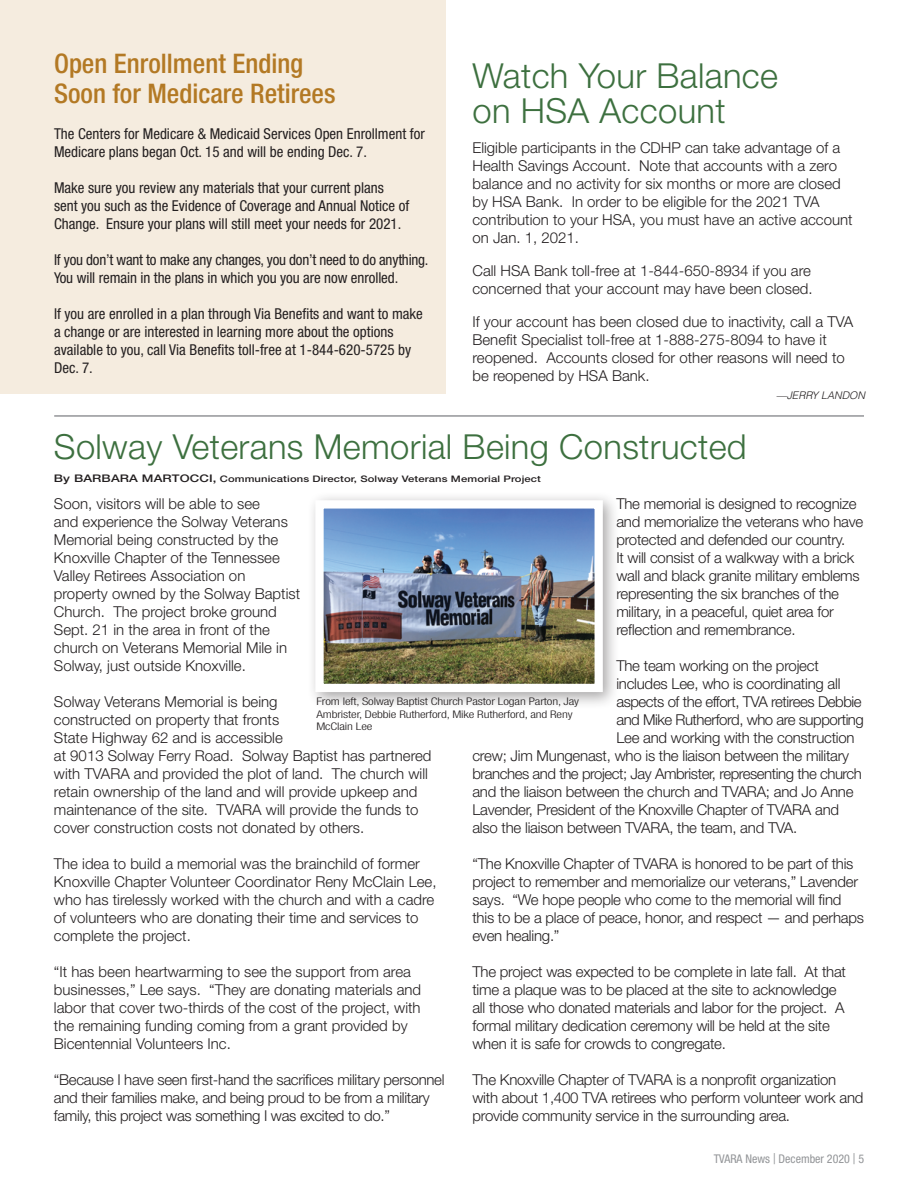
<style>
.page{position:relative;width:918px;height:1188px;background:#fff}
.page>*{position:absolute;margin:0;border:0;box-sizing:border-box;transform-origin:0 0}
.t1{font:300 34.5px/35.4px "Helvetica Neue LT Std";letter-spacing:.01em;color:#3d703f}
.t2{font:500 condensed 27px/29.4px "Helvetica Neue LT Std";color:#b37924}
.t3{font:300 15px/18px "Helvetica Neue LT Std";color:#231f20}
.t4{font:condensed 15px/18px "Helvetica Neue";color:#231f20}
.t5{font:300 15px/18px "Helvetica Neue LT Std";letter-spacing:-.02em;color:#231f20}
.t6{font:300 15px "Helvetica Neue LT Std";letter-spacing:-.03em;color:#231f20}
.t7{font:condensed 12px "Helvetica Neue LT Std";color:#939598}
.t8{font:300 condensed 10.5px/12.6px "Helvetica Neue LT Std";letter-spacing:-.01em;color:#231f20;scale:1.25 1}
.t9{font:italic 300 10.5px "Helvetica";color:#231f20}
.t10{font:500 9px "Helvetica Neue LT Std";letter-spacing:.01em;color:#231f20;scale:1.25 1}
.s1{font-size:10.5px}
.s2{font-size:15px}
</style>
<div class="page">
<div style="left:0;top:0;width:446px;height:393px;background:#f5ecdf"></div>
<hr style="left:54px;top:415px;width:810px;height:2px;background:#939598">
<div style="left:306px;top:491px;width:314px;height:218px;background:#231f20;opacity:.4"></div>
<img style="left:311px;top:496px;width:296px;height:200px">
<h2 class="t2" style="left:54px;top:49px;width:283px">Open Enrollment Ending<br>Soon for Medicare Retirees</h2>
<p class="t4" style="left:54px;top:124px;width:372px">The Centers for Medicare &amp; Medicaid Services Open Enrollment for<br>Medicare plans began Oct. 15 and will be ending Dec. 7.</p>
<p class="t4" style="left:54px;top:178px;width:357px">Make sure you review any materials that your current plans sent you such as the Evidence of Coverage and Annual Notice of<br>Change. Ensure your plans will still meet your needs for 2021.</p>
<p class="t4" style="left:54px;top:250px;width:376px">If you don’t want to make any changes, you don’t need to do anything.<br>You will remain in the plans in which you you are now enrolled.</p>
<p class="t4" style="left:54px;top:304px;width:370px">If you are enrolled in a plan through Via Benefits and want to make a change or are interested in learning more about the options available to you, call Via Benefits toll-free at 1-844-620-5725 by Dec. 7.</p>
<h1 class="t1" style="left:472px;top:57px;width:307px">Watch Your Balance on HSA Account</h1>
<p class="t3" style="left:472px;top:138px;width:382px">Eligible participants in the CDHP can take advantage of a Health Savings Account. Note that accounts with a zero balance and no activity for six months or more are closed by HSA Bank. In order to be eligible for the 2021 TVA contribution to your HSA, you must have an active account on Jan. 1, 2021.</p>
<p class="t3" style="left:472px;top:261px;width:342px">Call HSA Bank toll-free at 1-844-650-8934 if you are concerned that your account may have been closed.</p>
<p class="t3" style="left:472px;top:312px;width:382px">If your account has been closed due to inactivity, call a TVA Benefit Specialist toll-free at 1-888-275-8094 to have it reopened. Accounts closed for other reasons will need to be reopened by HSA Bank.</p>
<p class="t9" style="left:776px;top:389px;width:90px">—JERRY LANDON</p>
<h1 class="t1" style="left:54px;top:429px;width:694px">Solway Veterans Memorial Being Constructed</h1>
<p class="t10" style="left:54px;top:474px;width:391px"><span class="s1">By BARBARA MARTOCCI,</span> Communications Director, Solway Veterans Memorial Project</p>
<p class="t3" style="left:54px;top:495px;width:248px">Soon, visitors will be able to see<br>and experience the Solway Veterans Memorial being constructed by the Knoxville Chapter of the Tennessee Valley Retirees Association on property owned by the Solway Baptist Church. The project broke ground Sept. 21 in the area in front of the church on Veterans Memorial Mile in Solway, just outside Knoxville.</p>
<p class="t3" style="left:54px;top:693px;width:379px">Solway Veterans Memorial is being<br>constructed on property that fronts<br>State Highway 62 and is accessible<br>at 9013 Solway Ferry Road. Solway Baptist has partnered with TVARA and provided the plot of land. The church will retain ownership of the land and will provide upkeep and maintenance of the site. TVARA will provide the funds to cover construction costs not donated by others.</p>
<p class="t3" style="left:54px;top:855px;width:384px">The idea to build a memorial was the brainchild of former Knoxville Chapter Volunteer Coordinator Reny McClain Lee, who has tirelessly worked with the church and with a cadre of volunteers who are donating their time and services to complete the project.</p>
<p class="t3" style="left:54px;top:963px;width:369px">“It has been heartwarming to see the support from area businesses,” Lee says. “They are donating materials and labor that cover two-thirds of the cost of the project, with the remaining funding coming from a grant provided by Bicentennial Volunteers Inc.</p>
<p class="t5" style="left:54px;top:1071px;width:392px">“Because I have seen first-hand the sacrifices military personnel and their families make, and being proud to be from a military family, this project was something I was excited to do.”</p>
<p class="t3" style="left:616px;top:495px;width:248px">The memorial is designed to recognize and memorialize the veterans who have protected and defended our country.<br>It will consist of a walkway with a brick wall and black granite military emblems representing the six branches of the military, in a peaceful, quiet area for reflection and remembrance.</p>
<p class="t3" style="left:616px;top:657px;width:204px">The team working on the project</p>
<p class="t3" style="left:616px;top:675px;width:226px">includes Lee, who is coordinating all</p>
<p class="t6" style="left:616px;top:693px;width:247px">aspects of the effort, TVA retirees Debbie</p>
<p class="t6" style="left:616px;top:711px;width:249px">and Mike Rutherford, who are supporting</p>
<p class="t3" style="left:616px;top:729px;width:240px">Lee and working with the construction</p>
<p class="t3" style="left:472px;top:747px;width:378px">crew; Jim Mungenast, who is the liaison between the military</p>
<p class="t6" style="left:472px;top:765px;width:391px">branches and the project; Jay Ambrister, representing the church</p>
<p class="t3" style="left:472px;top:783px;width:383px">and the liaison between the church and TVARA; and Jo Anne</p>
<p class="t3" style="left:472px;top:801px;width:368px">Lavender, President of the Knoxville Chapter of TVARA and</p>
<p class="t3" style="left:472px;top:819px;width:326px">also the liaison between TVARA, the team, and TVA.</p>
<p class="t3" style="left:472px;top:855px;width:393px">“The Knoxville Chapter of TVARA is honored to be part of this project to remember and memorialize our veterans,” Lavender says. “We hope people who come to the memorial will find this to be a place of peace, honor, and respect — and perhaps even healing.”</p>
<p class="t3" style="left:472px;top:963px;width:375px">The project was expected to be complete in late fall. At that time a plaque was to be placed at the site to acknowledge all those who donated materials and labor for the project. A formal military dedication ceremony will be held at the site when it is safe for crowds to congregate.</p>
<p class="t3" style="left:472px;top:1071px;width:393px">The Knoxville Chapter of TVARA is a nonprofit organization with about 1,400 TVA retirees who perform volunteer work and provide community service in the surrounding area.</p>
<p class="t8" style="left:316px;top:695px;width:212px">From left, Solway Baptist Church Pastor Logan Parton, Jay<br>Ambrister, Debbie Rutherford, Mike Rutherford, and Reny<br>McClain Lee</p>
<p class="t7" style="left:714px;top:1151px;width:152px">TVARA News <span class="s2">|</span> December 2020 <span class="s2">|</span> 5</p>
</div>
